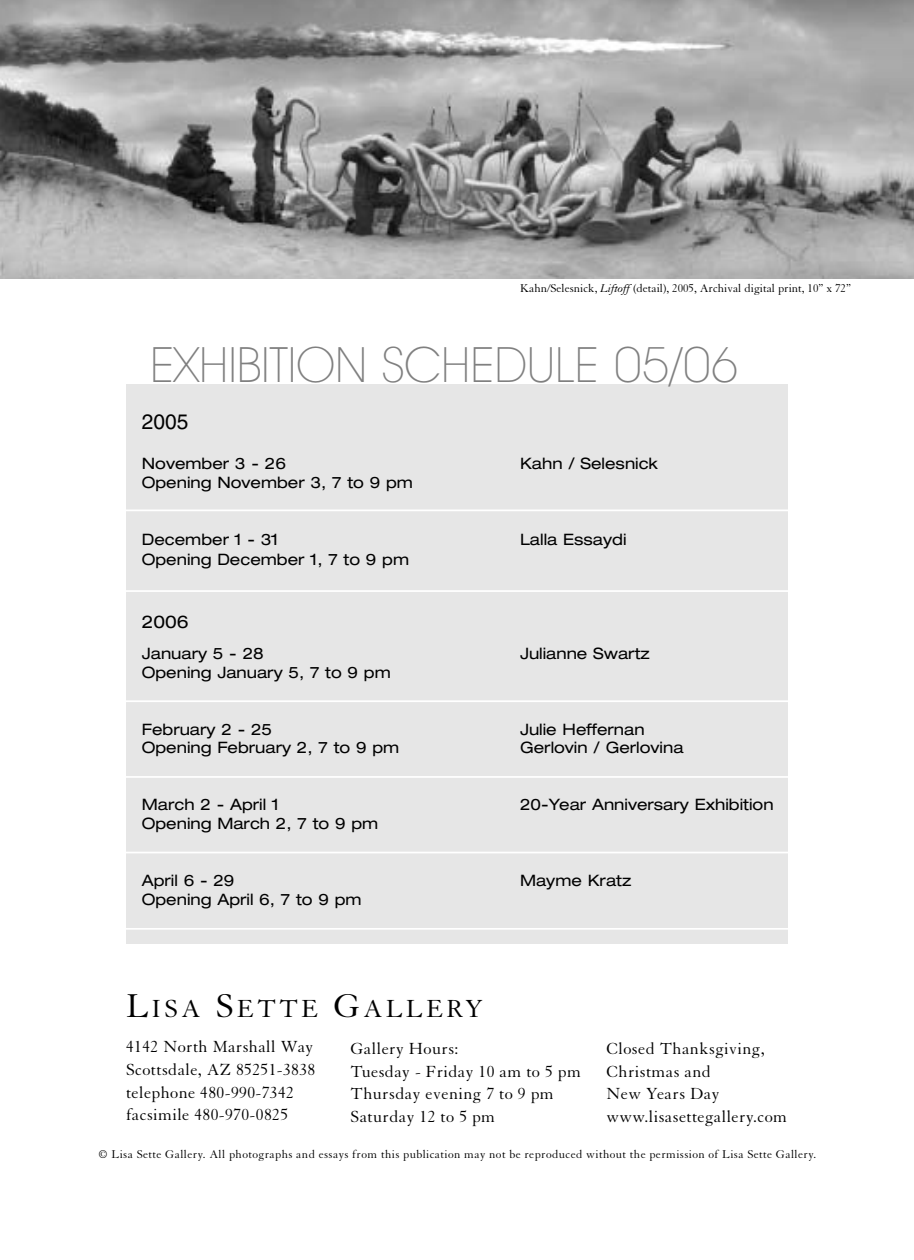
<style>
.page{position:relative;width:914px;height:1260px;background:#fff}
.page>*{position:absolute;margin:0;border:0;box-sizing:border-box;transform-origin:0 0}
.t1{font:200 49px "Avant Garde IT Cby BT";color:#808080}
.t2{font:26.95px "Granjon SC";letter-spacing:.12em;color:#000}
.t3{font:21px "Helvetica";color:#000}
.t4{font:17.5px/22.8px "Granjon";letter-spacing:.02em;color:#000}
.t5{font:expanded 17.5px "Helvetica Neue";color:#000}
.t6{font:expanded 15.75px "Helvetica Neue";color:#000}
.t7{font:12.25px "Granjon";letter-spacing:.03em;color:#000}
.t8{font:12.25px "Granjon";color:#000}
.s1{font-style:italic}
.s2{font-size:35.88px}
</style>
<div class="page">
<div style="left:126px;top:384px;width:662px;height:559px;background:#e6e6e6"></div>
<hr style="left:36px;top:510px;width:847px;height:1px;background:#fff">
<hr style="left:38px;top:590px;width:847px;height:2px;background:#fff">
<hr style="left:36px;top:700px;width:847px;height:2px;background:#fff">
<hr style="left:36px;top:776px;width:847px;height:2px;background:#fff">
<hr style="left:25px;top:852px;width:847px;height:1px;background:#fff">
<hr style="left:19px;top:928px;width:847px;height:2px;background:#fff">
<img style="left:0;top:0;width:913px;height:278px">
<p class="t8" style="left:520px;top:283px;width:332px">Kahn/Selesnick, <span class="s1">Liftoff</span> (detail), 2005, Archival digital print, 10” x 72”</p>
<h1 class="t1" style="left:150px;top:347px;width:590px">EXHIBITION SCHEDULE 05/06</h1>
<h3 class="t3" style="left:142px;top:414px;width:48px">2005</h3>
<p class="t6" style="left:142px;top:458px;width:145px">November 3 - 26</p>
<p class="t6" style="left:520px;top:458px;width:139px">Kahn / Selesnick</p>
<p class="t6" style="left:142px;top:477px;width:272px">Opening November 3, 7 to 9 pm</p>
<p class="t6" style="left:142px;top:534px;width:138px">December 1 - 31</p>
<p class="t6" style="left:520px;top:534px;width:108px">Lalla Essaydi</p>
<p class="t6" style="left:142px;top:554px;width:269px">Opening December 1, 7 to 9 pm</p>
<p class="t5" style="left:142px;top:616px;width:48px">2006</p>
<p class="t6" style="left:142px;top:648px;width:123px">January 5 - 28</p>
<p class="t6" style="left:520px;top:648px;width:131px">Julianne Swartz</p>
<p class="t6" style="left:142px;top:667px;width:250px">Opening January 5, 7 to 9 pm</p>
<p class="t6" style="left:142px;top:723px;width:132px">February 2 - 25</p>
<p class="t6" style="left:520px;top:723px;width:126px">Julie Heffernan</p>
<p class="t6" style="left:142px;top:742px;width:259px">Opening February 2, 7 to 9 pm</p>
<p class="t6" style="left:520px;top:742px;width:165px">Gerlovin / Gerlovina</p>
<p class="t6" style="left:142px;top:799px;width:139px">March 2 - April 1</p>
<p class="t6" style="left:520px;top:799px;width:255px">20-Year Anniversary Exhibition</p>
<p class="t6" style="left:142px;top:818px;width:238px">Opening March 2, 7 to 9 pm</p>
<p class="t6" style="left:142px;top:874px;width:94px">April 6 - 29</p>
<p class="t6" style="left:520px;top:874px;width:113px">Mayme Kratz</p>
<p class="t6" style="left:142px;top:893px;width:221px">Opening April 6, 7 to 9 pm</p>
<h2 class="t2" style="left:126px;top:998px;width:359px"><span class="s2">L</span>ISA <span class="s2">S</span>ETTE <span class="s2">G</span>ALLERY</h2>
<p class="t4" style="left:126px;top:1037px;width:191px">4142 North Marshall Way<br>Scottsdale, AZ 85251-3838 telephone 480-990-7342 facsimile 480-970-0825</p>
<p class="t4" style="left:350px;top:1039px;width:232px">Gallery Hours:<br>Tuesday - Friday 10 am to 5 pm<br>Thursday evening 7 to 9 pm<br>Saturday 12 to 5 pm</p>
<p class="t4" style="left:606px;top:1039px;width:182px">Closed Thanksgiving,<br>Christmas and<br>New Years Day www.lisasettegallery.com</p>
<p class="t7" style="left:98px;top:1150px;width:719px">© Lisa Sette Gallery. All photographs and essays from this publication may not be reproduced without the permission of Lisa Sette Gallery.</p>
</div>
